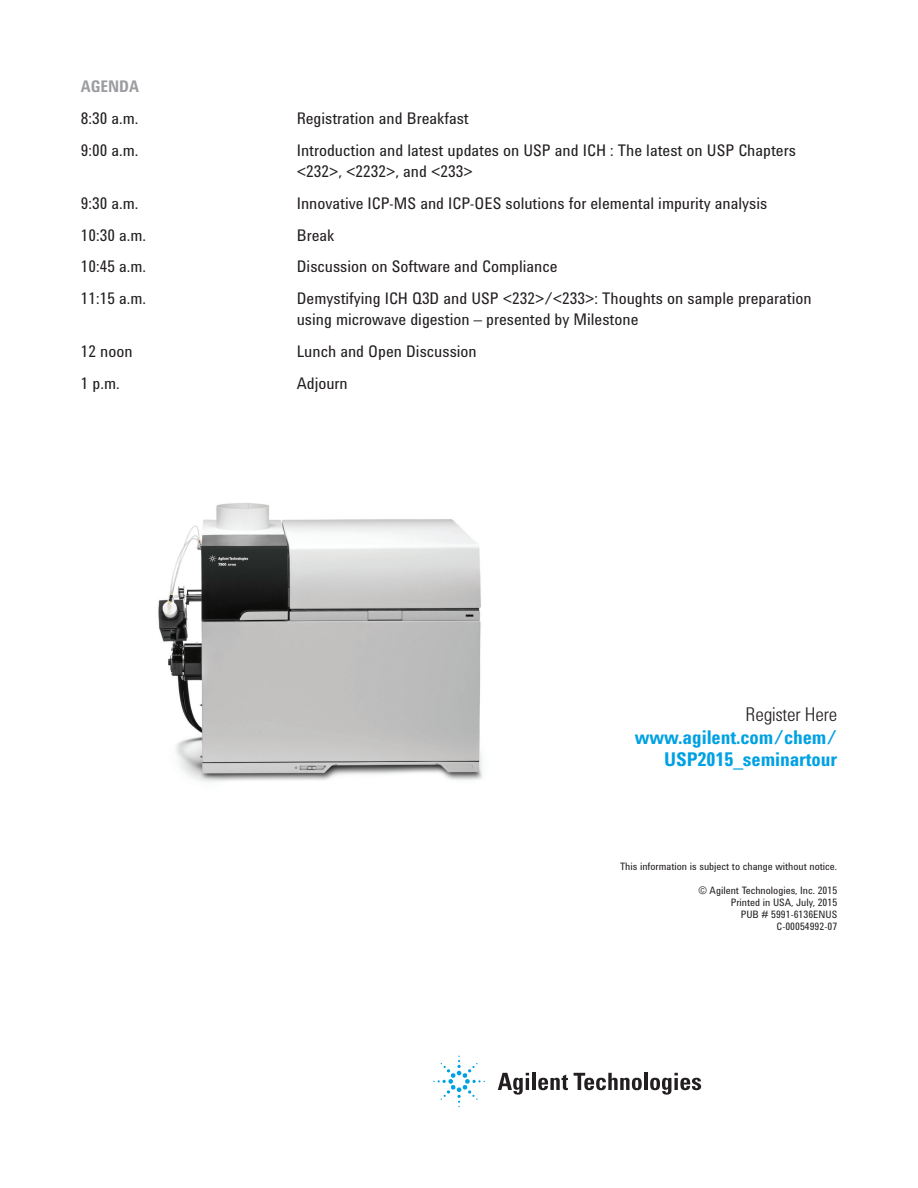
<style>
.page{position:relative;width:918px;height:1188px;background:#fff}
.page>*{position:absolute;margin:0;border:0;box-sizing:border-box;transform-origin:0 0}
.t1{font:700 19.5px/22.5px "Agilent Condensed CFF";letter-spacing:-.005em;color:#00a1e3;text-align:right}
.t2{font:300 19.5px "Agilent Condensed CFF";letter-spacing:-.005em;color:#231f20}
.t3{font:16.5px/21px "Agilent Condensed CFF";color:#231f20}
.t4{font:700 16.5px "Agilent Condensed CFF";letter-spacing:-.005em;color:#9b9da0}
.t5{font:10.5px/12px "Agilent Condensed CFF";color:#231f20;text-align:right}
</style>
<div class="page">
<img style="left:158px;top:503px;width:325px;height:279px">
<svg style="left:498px;top:1073px;width:31px;height:22px"></svg>
<hr style="left:532px;top:1073px;width:4px;height:17px;background:#231f20">
<svg style="left:538px;top:1075px;width:30px;height:15px"></svg>
<svg style="left:574px;top:1073px;width:68px;height:17px"></svg>
<hr style="left:644px;top:1073px;width:4px;height:17px;background:#231f20">
<svg style="left:650px;top:1073px;width:51px;height:22px"></svg>
<svg style="left:433px;top:1056px;width:52px;height:51px"></svg>
<p class="t4" style="left:81px;top:74px;width:60px">AGENDA</p>
<p class="t3" style="left:81px;top:107px;width:59px">8:30 a.m.</p>
<p class="t3" style="left:297px;top:107px;width:174px">Registration and Breakfast</p>
<p class="t3" style="left:81px;top:139px;width:59px">9:00 a.m.</p>
<p class="t3" style="left:297px;top:139px;width:501px">Introduction and latest updates on USP and ICH : The latest on USP Chapters &lt;232&gt;, &lt;2232&gt;, and &lt;233&gt;</p>
<p class="t3" style="left:81px;top:192px;width:59px">9:30 a.m.</p>
<p class="t3" style="left:297px;top:192px;width:472px">Innovative ICP-MS and ICP-OES solutions for elemental impurity analysis</p>
<p class="t3" style="left:81px;top:224px;width:67px">10:30 a.m.</p>
<p class="t3" style="left:297px;top:224px;width:39px">Break</p>
<p class="t3" style="left:81px;top:255px;width:67px">10:45 a.m.</p>
<p class="t3" style="left:297px;top:255px;width:262px">Discussion on Software and Compliance</p>
<p class="t3" style="left:81px;top:287px;width:67px">11:15 a.m.</p>
<p class="t3" style="left:297px;top:287px;width:516px">Demystifying ICH Q3D and USP &lt;232&gt;/&lt;233&gt;: Thoughts on sample preparation using microwave digestion – presented by Milestone</p>
<p class="t3" style="left:81px;top:340px;width:53px">12 noon</p>
<p class="t3" style="left:297px;top:340px;width:182px">Lunch and Open Discussion</p>
<p class="t3" style="left:81px;top:372px;width:40px">1 p.m.</p>
<p class="t3" style="left:297px;top:372px;width:53px">Adjourn</p>
<p class="t2" style="left:746px;top:700px;width:93px">Register Here</p>
<p class="t1" style="left:635px;top:725px;width:204px">www.agilent.com/chem/<br>USP2015_seminartour</p>
<p class="t5" style="left:620px;top:860px;width:219px">This information is subject to change without notice.</p>
<p class="t5" style="left:698px;top:884px;width:140px">© Agilent Technologies, Inc. 2015<br>Printed in USA, July, 2015<br>PUB # 5991-6136ENUS<br>C-00054992-07</p>
</div>
